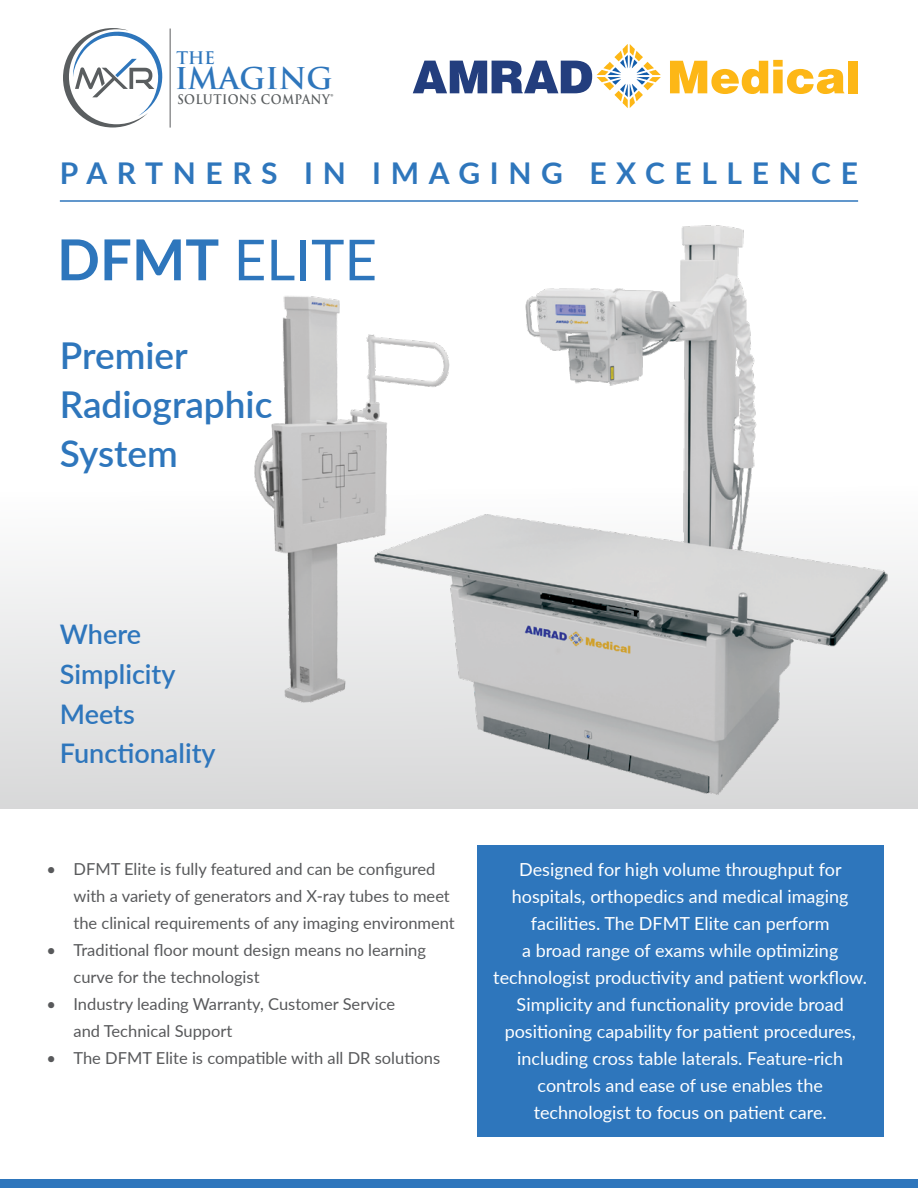
<style>
.page{position:relative;width:918px;height:1188px;background:#fff}
.page>*{position:absolute;margin:0;border:0;box-sizing:border-box;transform-origin:0 0}
.t1{font:56.55px "Lato";color:#2e76bc}
.t2{font:600 37.05px/49.1px "Lato";color:#2e76bc}
.t3{font:700 30px "Lato";letter-spacing:.32em;color:#2e76bc}
.t4{font:600 29.25px "Trajan Pro 3";letter-spacing:-.005em;color:#2e76bc}
.t5{font:600 27px/39.6px "Lato";color:#2e76bc}
.t6{font:18px/27px "Lato";color:#fff;text-align:center}
.t7{font:600 16.95px "Trajan Pro 3";color:#2e76bc}
.t8{font:16.5px/27px "Lato";color:#58595b}
.t9{font:600 12.9px "Trajan Pro 3";letter-spacing:.025em;color:#5a5e60;scale:.91 1}
.t10{font:7.2px "Myriad Pro";color:#5b5f61}
.s1{font-weight:700}
</style>
<div class="page">
<div style="left:0;top:440px;width:918px;height:369px;background:linear-gradient(to bottom,#fff,#d7d8d9)"></div>
<div style="left:477px;top:845px;width:407px;height:292px;background:#2e76bc"></div>
<div style="left:0;top:1179px;width:918px;height:9px;background:#2e76bc"></div>
<svg style="left:63px;top:28px;width:100px;height:100px"></svg>
<hr style="left:170px;top:29px;width:1px;height:99px;background:#5b5d5f">
<hr style="left:60px;top:200px;width:798px;height:2px;background:#2e76bc">
<svg style="left:670px;top:60px;width:174px;height:34px"></svg>
<div style="left:849px;top:61px;width:9px;height:32px;background:#fdb716"></div>
<svg style="left:413px;top:44px;width:248px;height:64px"></svg>
<img style="left:217px;top:296px;width:137px;height:415px">
<img style="left:354px;top:225px;width:534px;height:584px">
<p class="t7" style="left:176px;top:46px;width:40px">THE</p>
<h3 class="t4" style="left:175px;top:58px;width:159px">IMAGING</h3>
<p class="t9" style="left:177px;top:90px;width:169px">SOLUTIONS COMPANY</p>
<p class="t10" style="left:331px;top:92px;width:5px">®</p>
<h3 class="t3" style="left:60px;top:151px;width:800px">PARTNERS IN IMAGING EXCELLENCE</h3>
<h1 class="t1" style="left:57px;top:219px;width:322px"><span class="s1">DFMT</span> ELITE</h1>
<h2 class="t2" style="left:60px;top:329px;width:214px">Premier<br>Radiographic<br>System</h2>
<h3 class="t5" style="left:60px;top:613px;width:157px">Where<br>Simplicity<br>Meets<br>Functionality</h3>
<p class="t8" style="left:73px;top:854px;width:383px;text-indent:-27px">• DFMT Elite is fully featured and can be configured with a variety of generators and X-ray tubes to meet the clinical requirements of any imaging environment</p>
<p class="t8" style="left:73px;top:935px;width:354px;text-indent:-27px">• Traditional floor mount design means no learning curve for the technologist</p>
<p class="t8" style="left:73px;top:989px;width:323px;text-indent:-27px">• Industry leading Warranty, Customer Service and Technical Support</p>
<p class="t8" style="left:46px;top:1043px;width:395px">• The DFMT Elite is compatible with all DR solutions</p>
<p class="t6" style="left:493px;top:855px;width:375px">Designed for high volume throughput for hospitals, orthopedics and medical imaging facilities. The DFMT Elite can perform<br>a broad range of exams while optimizing technologist productivity and patient workflow.<br>Simplicity and functionality provide broad positioning capability for patient procedures, including cross table laterals. Feature-rich controls and ease of use enables the technologist to focus on patient care.</p>
</div>
